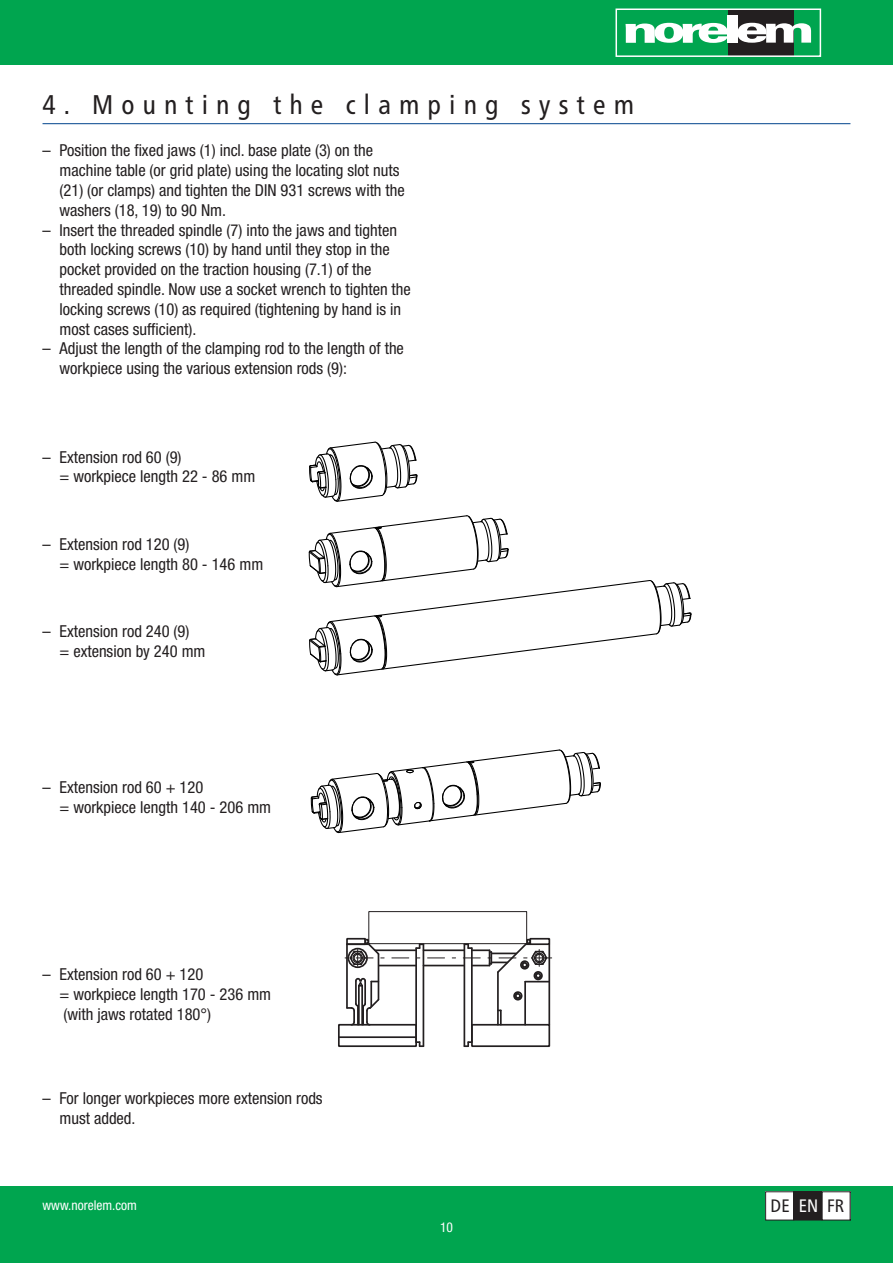
<style>
.page{position:relative;width:893px;height:1263px;background:#fff}
.page>*{position:absolute;margin:0;border:0;box-sizing:border-box;transform-origin:0 0}
.t1{font:condensed 27px "Frutiger Neue LTW1 G";letter-spacing:.3em;color:#231f20}
.t2{font:condensed 18px "Frutiger Neue LTW1 G";color:#231f20}
.t3{font:condensed 16.5px/19.8px "Helvetica Neue LTW1 G";color:#231f20}
.t4{font:condensed 13.5px "Helvetica Neue LTW1 G";color:#fff}
.s1{color:#fff}
</style>
<div class="page">
<div style="left:0;top:0;width:893px;height:65px;background:#00a54f"></div>
<div style="left:0;top:1186px;width:893px;height:77px;background:#00a54f"></div>
<div style="left:728px;top:9px;width:65px;height:47px;background:#231f20"></div>
<svg style="left:625px;top:23px;width:103px;height:20px"></svg>
<div style="left:728px;top:15px;width:10px;height:28px;background:#fff"></div>
<svg style="left:738px;top:23px;width:73px;height:20px"></svg>
<div style="left:615px;top:9px;width:206px;height:48px;border:2px solid #fff"></div>
<div style="left:766px;top:1192px;width:28px;height:28px;background:#fff"></div>
<div style="left:794px;top:1192px;width:28px;height:28px;background:#231f20"></div>
<div style="left:793px;top:1191px;width:29px;height:29px;border:1px solid #231f20"></div>
<div style="left:822px;top:1192px;width:28px;height:28px;background:#fff"></div>
<svg style="left:850px;top:1191px;width:1px;height:29px"></svg>
<hr style="left:43px;top:123px;width:807px;height:1px;background:#01448c">
<div style="left:471px;top:1024px;width:79px;height:23px;border:2px solid #231f20"></div>
<div style="left:529px;top:938px;width:21px;height:7px;border:2px solid #231f20"></div>
<div style="left:338px;top:1024px;width:79px;height:23px;border:2px solid #231f20"></div>
<div style="left:346px;top:938px;width:20px;height:7px;border:2px solid #231f20"></div>
<hr style="left:415px;top:948px;width:2px;height:94px;background:#231f20">
<hr style="left:423px;top:944px;width:1px;height:102px;background:#231f20">
<svg style="left:416px;top:1041px;width:7px;height:6px"></svg>
<hr style="left:463px;top:944px;width:2px;height:102px;background:#231f20">
<svg style="left:464px;top:1041px;width:8px;height:6px"></svg>
<svg style="left:344px;top:939px;width:208px;height:87px"></svg>
<hr style="left:339px;top:1036px;width:77px;height:2px;background:#231f20">
<hr style="left:471px;top:948px;width:2px;height:94px;background:#231f20">
<div style="left:368px;top:911px;width:159px;height:33px;border:1px solid #231f20"></div>
<svg style="left:310px;top:749px;width:291px;height:85px"></svg>
<svg style="left:308px;top:515px;width:384px;height:161px"></svg>
<svg style="left:309px;top:441px;width:109px;height:61px"></svg>
<h1 class="t1" style="left:43px;top:85px;width:593px">4. Mounting the clamping system</h1>
<p class="t3" style="left:60px;top:141px;width:347px;text-indent:-17px">– Position the fixed jaws (1) incl. base plate (3) on the machine table (or grid plate) using the locating slot nuts (21) (or clamps) and tighten the DIN 931 screws with the washers (18, 19) to 90 Nm.</p>
<p class="t3" style="left:60px;top:220px;width:353px;text-indent:-17px">– Insert the threaded spindle (7) into the jaws and tighten both locking screws (10) by hand until they stop in the pocket provided on the traction housing (7.1) of the threaded spindle. Now use a socket wrench to tighten the locking screws (10) as required (tightening by hand is in most cases sufficient).</p>
<p class="t3" style="left:60px;top:339px;width:346px;text-indent:-17px">– Adjust the length of the clamping rod to the length of the workpiece using the various extension rods (9):</p>
<p class="t3" style="left:60px;top:447px;width:197px;text-indent:-17px">– Extension rod 60 (9)<br>= workpiece length 22 - 86 mm</p>
<p class="t3" style="left:60px;top:534px;width:205px;text-indent:-17px">– Extension rod 120 (9)<br>= workpiece length 80 - 146 mm</p>
<p class="t3" style="left:60px;top:621px;width:147px;text-indent:-17px">– Extension rod 240 (9)<br>= extension by 240 mm</p>
<p class="t3" style="left:60px;top:777px;width:213px;text-indent:-17px">– Extension rod 60 + 120<br>= workpiece length 140 - 206 mm</p>
<p class="t3" style="left:60px;top:965px;width:213px;text-indent:-17px">– Extension rod 60 + 120<br>= workpiece length 170 - 236 mm (with jaws rotated 180°)</p>
<p class="t3" style="left:60px;top:1088px;width:265px;text-indent:-17px">– For longer workpieces more extension rods must added.</p>
<p class="t4" style="left:43px;top:1197px;width:96px">www.norelem.com</p>
<p class="t4" style="left:440px;top:1219px;width:14px">10</p>
<p class="t2" style="left:771px;top:1192px;width:102px">DE <span class="s1">EN</span> FR ES</p>
</div>
